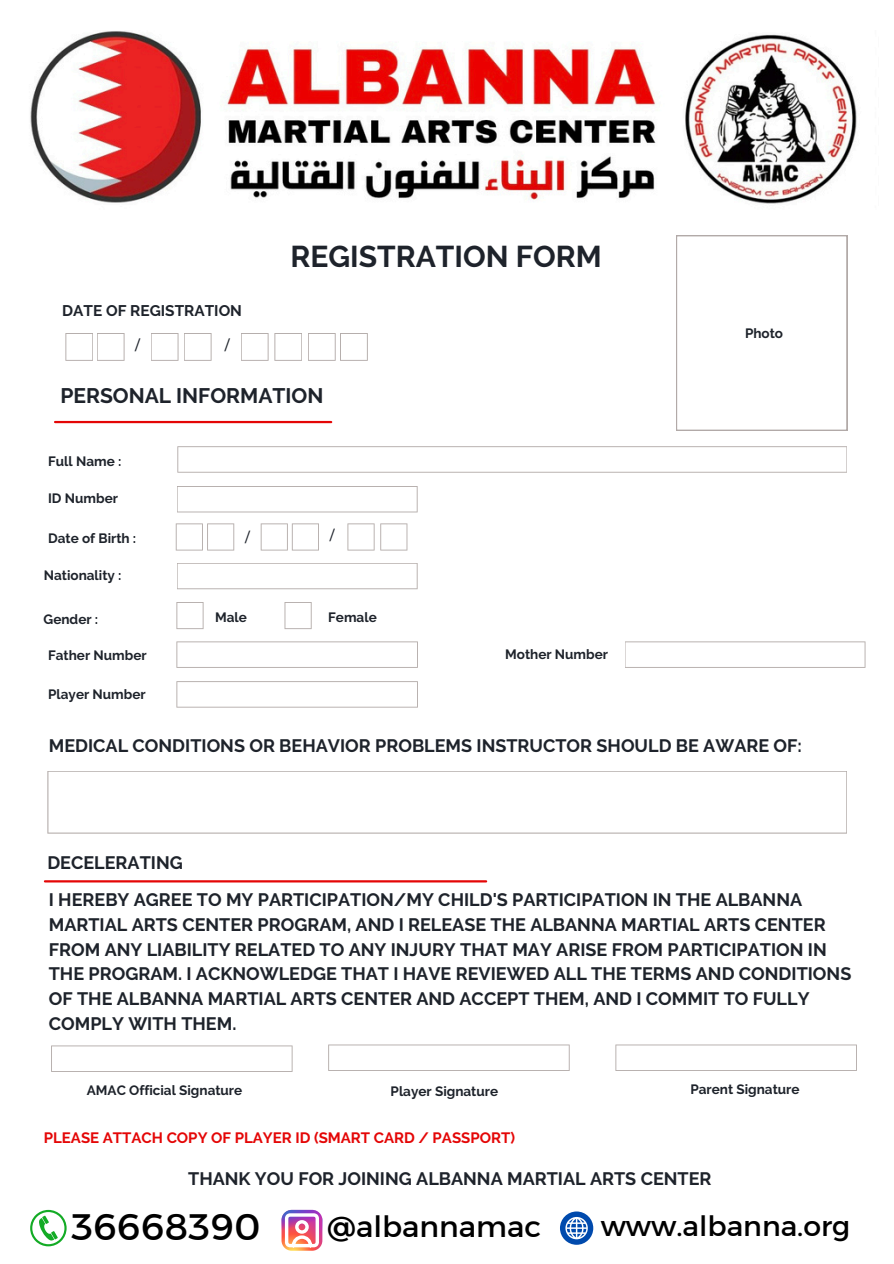
<style>
.page{position:relative;width:894px;height:1264px;background:#fff}
.page>*{position:absolute;margin:0;border:0;box-sizing:border-box;transform-origin:0 0}
.t1{font:37.5px "Kief Montaser Regular";color:#000}
.t2{font:700 30px "Raleway";color:#1e232b}
.t3{font:29.55px "Kief Montaser Regular";color:#000}
.t4{font:28.2px "Kief Montaser Regular";color:#000}
.t5{font:700 21px "Raleway";color:#1e232b}
.t6{font:700 18px/24.8px "Raleway";color:#1e232b}
.t7{font:700 15.3px "Raleway";color:#1e232b}
.t8{font:700 15px "Raleway";color:#e40606}
.t9{font:500 13.8px "Montserrat";color:#1e232b}
.t10{font:700 13.5px "Raleway";color:#1e232b}
.t11{font:500 13.5px "Montserrat";color:#1e232b}
</style>
<div class="page">
<hr style="left:55px;top:421px;width:276px;height:2px;background:#e40606">
<svg style="left:176px;top:641px;width:242px;height:27px"></svg>
<svg style="left:615px;top:1044px;width:241px;height:26px"></svg>
<svg style="left:328px;top:1044px;width:241px;height:26px"></svg>
<svg style="left:177px;top:446px;width:670px;height:26px"></svg>
<svg style="left:177px;top:486px;width:240px;height:26px"></svg>
<svg style="left:625px;top:641px;width:240px;height:27px"></svg>
<svg style="left:176px;top:681px;width:242px;height:26px"></svg>
<svg style="left:176px;top:523px;width:58px;height:27px"></svg>
<svg style="left:176px;top:602px;width:27px;height:27px"></svg>
<svg style="left:284px;top:602px;width:27px;height:27px"></svg>
<svg style="left:380px;top:523px;width:27px;height:27px"></svg>
<svg style="left:260px;top:523px;width:59px;height:27px"></svg>
<svg style="left:347px;top:523px;width:27px;height:27px"></svg>
<svg style="left:177px;top:563px;width:240px;height:26px"></svg>
<svg style="left:47px;top:771px;width:800px;height:62px"></svg>
<svg style="left:65px;top:333px;width:59px;height:28px"></svg>
<svg style="left:151px;top:333px;width:27px;height:28px"></svg>
<svg style="left:184px;top:333px;width:27px;height:28px"></svg>
<svg style="left:241px;top:333px;width:27px;height:28px"></svg>
<svg style="left:274px;top:333px;width:28px;height:28px"></svg>
<hr style="left:45px;top:880px;width:441px;height:2px;background:#e40606">
<svg style="left:308px;top:333px;width:60px;height:28px"></svg>
<svg style="left:51px;top:1045px;width:241px;height:26px"></svg>
<svg style="left:676px;top:235px;width:170px;height:196px"></svg>
<svg style="left:30px;top:1209px;width:37px;height:37px"></svg>
<svg style="left:281px;top:1209px;width:41px;height:41px"></svg>
<svg style="left:282px;top:1210px;width:40px;height:40px"></svg>
<svg style="left:560px;top:1211px;width:33px;height:33px"></svg>
<img style="left:30px;top:31px;width:827px;height:173px">
<p class="t7" style="left:62px;top:302px;width:181px">DATE OF REGISTRATION</p>
<p class="t9" style="left:135px;top:336px;width:6px">/</p>
<p class="t9" style="left:225px;top:336px;width:6px">/</p>
<p class="t2" style="left:290px;top:238px;width:312px">REGISTRATION FORM</p>
<p class="t5" style="left:60px;top:383px;width:264px">PERSONAL INFORMATION</p>
<p class="t10" style="left:48px;top:453px;width:75px">Full Name :</p>
<p class="t10" style="left:48px;top:490px;width:71px">ID Number</p>
<h2 class="t10" style="left:48px;top:530px;width:90px">Date of Birth :</h2>
<p class="t10" style="left:44px;top:567px;width:79px">Nationality :</p>
<h6 class="t10" style="left:44px;top:611px;width:56px">Gender :</h6>
<p class="t10" style="left:48px;top:647px;width:100px">Father Number</p>
<p class="t10" style="left:48px;top:685px;width:99px">Player Number</p>
<p class="t11" style="left:245px;top:529px;width:6px">/</p>
<p class="t11" style="left:330px;top:527px;width:6px">/</p>
<p class="t10" style="left:215px;top:609px;width:33px">Male</p>
<p class="t10" style="left:328px;top:609px;width:50px">Female</p>
<h5 class="t10" style="left:505px;top:646px;width:104px">Mother Number</h5>
<p class="t10" style="left:744px;top:325px;width:40px">Photo</p>
<p class="t6" style="left:49px;top:733px;width:754px">MEDICAL CONDITIONS OR BEHAVIOR PROBLEMS INSTRUCTOR SHOULD BE AWARE OF:</p>
<h6 class="t6" style="left:47px;top:850px;width:137px">DECELERATING</h6>
<p class="t6" style="left:49px;top:887px;width:803px">I HEREBY AGREE TO MY PARTICIPATION/MY CHILD'S PARTICIPATION IN THE ALBANNA MARTIAL ARTS CENTER PROGRAM, AND I RELEASE THE ALBANNA MARTIAL ARTS CENTER FROM ANY LIABILITY RELATED TO ANY INJURY THAT MAY ARISE FROM PARTICIPATION IN THE PROGRAM. I ACKNOWLEDGE THAT I HAVE REVIEWED ALL THE TERMS AND CONDITIONS OF THE ALBANNA MARTIAL ARTS CENTER AND ACCEPT THEM, AND I COMMIT TO FULLY COMPLY WITH THEM.</p>
<h5 class="t10" style="left:87px;top:1082px;width:157px">AMAC Official Signature</h5>
<h4 class="t10" style="left:390px;top:1082px;width:109px">Player Signature</h4>
<p class="t10" style="left:690px;top:1081px;width:111px">Parent Signature</p>
<h5 class="t8" style="left:44px;top:1128px;width:472px">PLEASE ATTACH COPY OF PLAYER ID (SMART CARD / PASSPORT)</h5>
<p class="t6" style="left:188px;top:1166px;width:524px">THANK YOU FOR JOINING ALBANNA MARTIAL ARTS CENTER</p>
<p class="t1" style="left:71px;top:1203px;width:191px">36668390</p>
<p class="t3" style="left:327px;top:1208px;width:215px">@albannamac</p>
<p class="t4" style="left:600px;top:1208px;width:251px">www.albanna.org</p>
</div>
